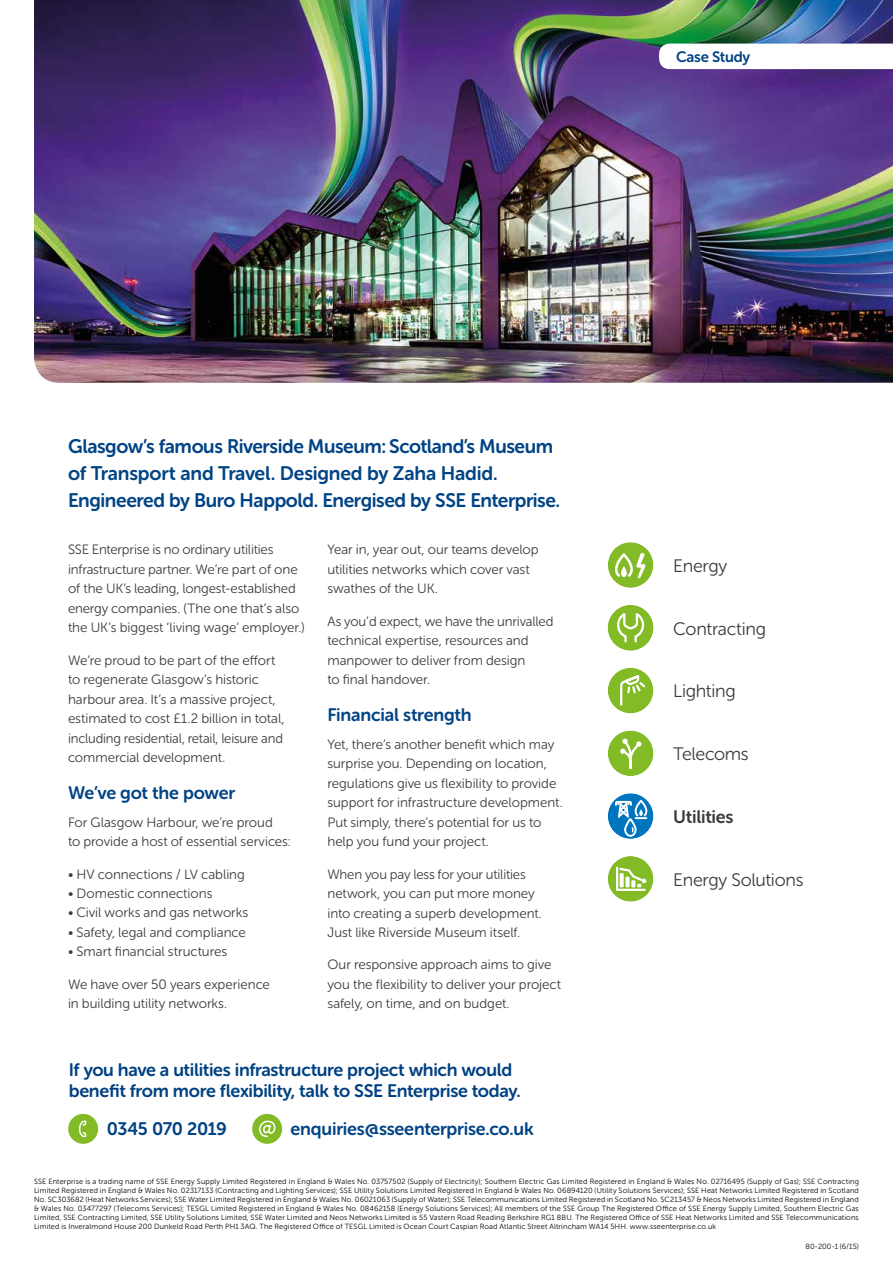
<style>
.page{position:relative;width:893px;height:1263px;background:#fff}
.page>*{position:absolute;margin:0;border:0;box-sizing:border-box;transform-origin:0 0}
.t1{font:19.5px/27px "Museo Sans Rounded 700";letter-spacing:-.02em;color:#004385}
.t2{font:18px/21px "Museo Sans Rounded 700";letter-spacing:-.02em;color:#004182}
.t3{font:18px "Museo Sans Rounded 700";letter-spacing:-.015em;color:#004385}
.t4{font:18px "Museo Sans Rounded 300";letter-spacing:-.015em;color:#3c3c3b}
.t5{font:18px "Museo Sans Rounded 700";letter-spacing:-.015em;color:#3c3c3b}
.t6{font:15px "Museo Sans Rounded 700";letter-spacing:-.015em;color:#004385}
.t7{font:13.5px/19.5px "Museo Sans Rounded 300";letter-spacing:-.005em;color:#3c3c3b}
.t8{font:7.5px/9px "Museo Sans Rounded 300";letter-spacing:.02em;color:#000;text-align:justify}
</style>
<div class="page">
<img style="left:34px;top:0;width:859px;height:383px">
<svg style="left:659px;top:44px;width:234px;height:25px"></svg>
<div style="left:608px;top:668px;width:45px;height:45px;background:#83bb26;border-radius:50%"></div>
<svg style="left:611px;top:671px;width:39px;height:39px"></svg>
<div style="left:608px;top:605px;width:45px;height:46px;background:#83bb26;border-radius:50%"></div>
<svg style="left:611px;top:608px;width:39px;height:40px"></svg>
<div style="left:608px;top:730px;width:45px;height:46px;background:#83bb26;border-radius:50%"></div>
<svg style="left:611px;top:733px;width:39px;height:40px"></svg>
<div style="left:608px;top:793px;width:45px;height:46px;background:#0075bf;border-radius:50%"></div>
<svg style="left:614px;top:798px;width:36px;height:40px"></svg>
<div style="left:608px;top:856px;width:45px;height:46px;background:#83bb26;border-radius:50%"></div>
<svg style="left:616px;top:867px;width:31px;height:24px"></svg>
<div style="left:608px;top:542px;width:45px;height:46px;background:#83bb26;border-radius:50%"></div>
<svg style="left:610px;top:551px;width:35px;height:27px"></svg>
<div style="left:252px;top:1114px;width:30px;height:30px;background:#83bb26;border-radius:50%"></div>
<svg style="left:259px;top:1120px;width:17px;height:17px"></svg>
<div style="left:68px;top:1114px;width:30px;height:30px;background:#83bb26;border-radius:50%"></div>
<svg style="left:79px;top:1120px;width:7px;height:17px"></svg>
<p class="t6" style="left:676px;top:48px;width:76px">Case Study</p>
<h1 class="t1" style="left:68px;top:432px;width:494px">Glasgow’s famous Riverside Museum: Scotland’s Museum of Transport and Travel. Designed by Zaha Hadid.<br>Engineered by Buro Happold. Energised by SSE Enterprise.</h1>
<p class="t7" style="left:68px;top:540px;width:238px">SSE Enterprise is no ordinary utilities infrastructure partner. We’re part of one of the UK’s leading, longest-established energy companies. (The one that’s also the UK’s biggest ‘living wage’ employer.)</p>
<p class="t7" style="left:68px;top:650px;width:218px">We’re proud to be part of the effort to regenerate Glasgow’s historic harbour area. It’s a massive project, estimated to cost £1.2 billion in total, including residential, retail, leisure and commercial development.</p>
<h2 class="t3" style="left:68px;top:782px;width:169px">We’ve got the power</h2>
<p class="t7" style="left:68px;top:812px;width:224px">For Glasgow Harbour, we’re proud<br>to provide a host of essential services:</p>
<p class="t7" style="left:68px;top:864px;width:178px">• HV connections / LV cabling</p>
<p class="t7" style="left:68px;top:884px;width:146px">• Domestic connections</p>
<p class="t7" style="left:68px;top:903px;width:182px">• Civil works and gas networks</p>
<p class="t7" style="left:68px;top:923px;width:179px">• Safety, legal and compliance</p>
<p class="t7" style="left:68px;top:942px;width:161px">• Smart financial structures</p>
<p class="t7" style="left:68px;top:974px;width:203px">We have over 50 years experience in building utility networks.</p>
<p class="t7" style="left:327px;top:540px;width:213px">Year in, year out, our teams develop utilities networks which cover vast swathes of the UK.</p>
<p class="t7" style="left:327px;top:611px;width:227px">As you’d expect, we have the unrivalled technical expertise, resources and manpower to deliver from design<br>to final handover.</p>
<h2 class="t3" style="left:327px;top:704px;width:146px">Financial strength</h2>
<p class="t7" style="left:327px;top:734px;width:237px">Yet, there’s another benefit which may surprise you. Depending on location, regulations give us flexibility to provide support for infrastructure development.<br>Put simply, there’s potential for us to help you fund your project.</p>
<p class="t7" style="left:327px;top:864px;width:216px">When you pay less for your utilities network, you can put more money into creating a superb development.<br>Just like Riverside Museum itself.</p>
<p class="t7" style="left:327px;top:955px;width:235px">Our responsive approach aims to give you the flexibility to deliver your project safely, on time, and on budget.</p>
<h2 class="t2" style="left:69px;top:1059px;width:454px">If you have a utilities infrastructure project which would benefit from more flexibility, talk to SSE Enterprise today.</h2>
<h2 class="t3" style="left:107px;top:1119px;width:122px">0345 070 2019</h2>
<h2 class="t3" style="left:291px;top:1119px;width:245px">enquiries@sseenterprise.co.uk</h2>
<h2 class="t4" style="left:673px;top:556px;width:56px">Energy</h2>
<h2 class="t4" style="left:673px;top:619px;width:94px">Contracting</h2>
<h2 class="t4" style="left:673px;top:681px;width:64px">Lighting</h2>
<h2 class="t4" style="left:673px;top:744px;width:77px">Telecoms</h2>
<h2 class="t5" style="left:673px;top:806px;width:62px">Utilities</h2>
<h2 class="t4" style="left:673px;top:870px;width:132px">Energy Solutions</h2>
<p class="t8" style="left:34px;top:1177px;width:826px">SSE Enterprise is a trading name of SSE Energy Supply Limited Registered in England &amp; Wales No. 03757502 (Supply of Electricity); Southern Electric Gas Limited Registered in England &amp; Wales No. 02716495 (Supply of Gas); SSE Contracting Limited Registered in England &amp; Wales No. 02317133 (Contracting and Lighting Services); SSE Utility Solutions Limited Registered In England &amp; Wales No. 06894120 (Utility Solutions Services); SSE Heat Networks Limited Registered in Scotland No. SC303682 (Heat Networks Services); SSE Water Limited Registered in England &amp; Wales No. 06021063 (Supply of Water); SSE Telecommunications Limited Registered in Scotland No. SC213457 &amp; Neos Networks Limited Registered in England &amp; Wales No. 03477297 (Telecoms Services); TESGL Limited Registered in England &amp; Wales No. 08462158 (Energy Solutions Services); All members of the SSE Group The Registered Office of SSE Energy Supply Limited, Southern Electric Gas Limited, SSE Contracting Limited, SSE Utility Solutions Limited, SSE Water Limited and Neos Networks Limited is 55 Vastern Road Reading Berkshire RG1 8BU. The Registered Office of SSE Heat Networks Limited and SSE Telecommunications Limited is Inveralmond House 200 Dunkeld Road Perth PH1 3AQ. The Registered Office of TESGL Limited is Ocean Court Caspian Road Atlantic Street Altrincham WA14 5HH. www.sseenterprise.co.uk</p>
<p class="t8" style="left:805px;top:1242px;width:55px">80-200-1 (6/15)</p>
</div>
